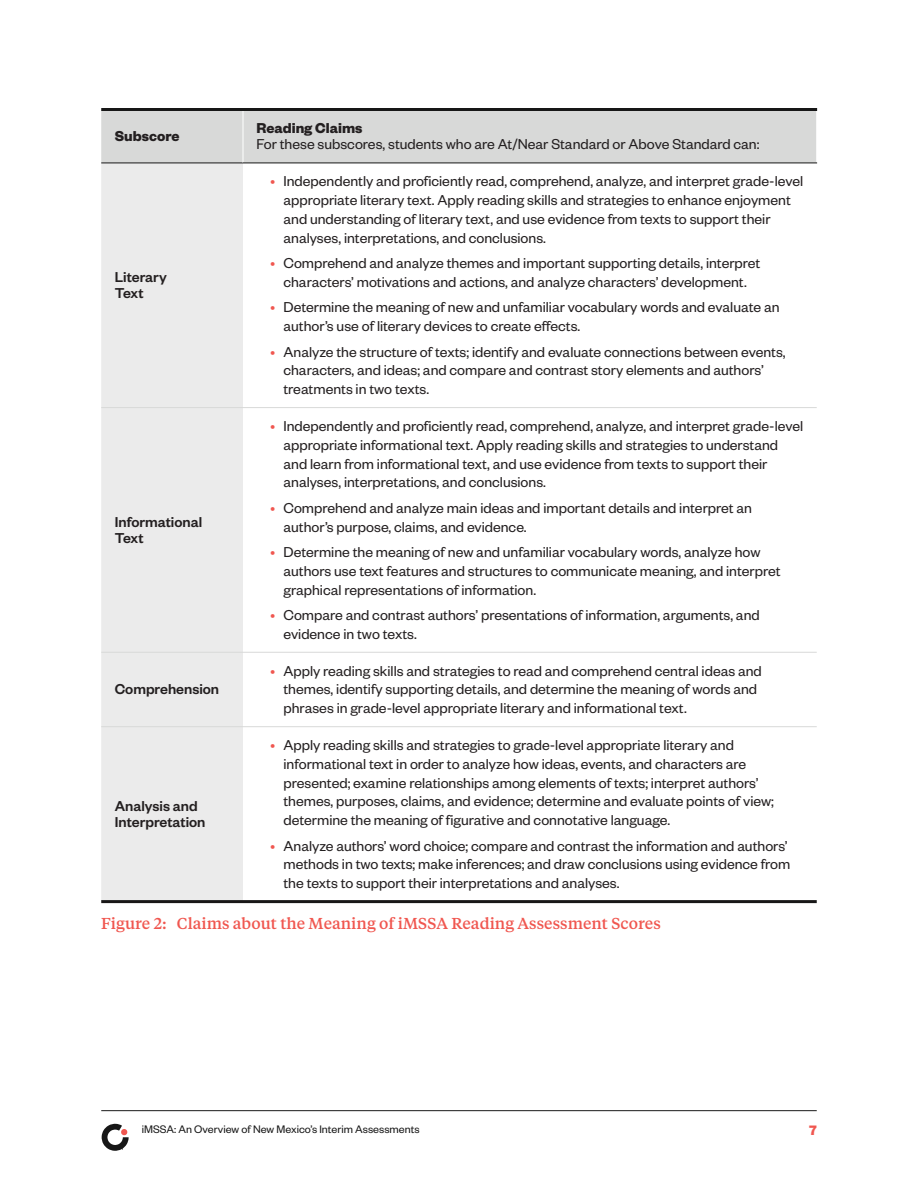
<style>
.page{position:relative;width:918px;height:1188px;background:#fff}
.page>*{position:absolute;margin:0;border:0;box-sizing:border-box;transform-origin:0 0}
.Table_body{font:15.75px/18.8px "Founders Grotesk";color:#231f20}
.Table_H_column_1{font:500 15.75px/16.5px "Founders Grotesk";color:#231f20}
.t1{font:500 15.75px "Tiempos Text";color:#f05750}
.Table_H_row_1{font:700 15.75px "Founders Grotesk";color:#231f20}
.t2{font:700 15px "Founders Grotesk";color:#f05750}
.t3{font:12px "Founders Grotesk";color:#171717}
.s1{color:#f05750}
</style>
<div class="page">
<div style="left:101px;top:111px;width:715px;height:52px;background:#d8d9d8"></div>
<div style="left:101px;top:164px;width:142px;height:736px;background:#ebebeb"></div>
<hr style="left:101px;top:407px;width:142px;height:1px;background:#d8d9d8">
<hr style="left:101px;top:652px;width:142px;height:1px;background:#d8d9d8">
<hr style="left:101px;top:726px;width:142px;height:1px;background:#d8d9d8">
<hr style="left:101px;top:163px;width:142px;height:1px;background:#171717">
<hr style="left:243px;top:108px;width:574px;height:3px;background:#171717">
<hr style="left:243px;top:111px;width:1px;height:52px;background:#fff">
<hr style="left:243px;top:163px;width:574px;height:1px;background:#171717">
<hr style="left:243px;top:407px;width:574px;height:1px;background:#d8d9d8">
<hr style="left:243px;top:652px;width:574px;height:1px;background:#d8d9d8">
<hr style="left:243px;top:726px;width:574px;height:1px;background:#d8d9d8">
<hr style="left:101px;top:900px;width:142px;height:3px;background:#181717">
<hr style="left:243px;top:900px;width:574px;height:3px;background:#181717">
<hr style="left:101px;top:108px;width:142px;height:3px;background:#171717">
<svg style="left:102px;top:1124px;width:27px;height:27px"></svg>
<hr style="left:101px;top:1110px;width:716px;height:1px;background:#1a1a1a">
<p class="Table_H_row_1" style="left:115px;top:126px;width:66px">Subscore</p>
<p class="Table_H_column_1" style="left:115px;top:268px;width:54px">Literary<br>Text</p>
<p class="Table_H_column_1" style="left:115px;top:513px;width:89px">Informational<br>Text</p>
<p class="Table_H_column_1" style="left:115px;top:680px;width:106px">Comprehension</p>
<p class="Table_H_column_1" style="left:115px;top:797px;width:84px">Analysis and</p>
<p class="Table_H_column_1" style="left:115px;top:813px;width:92px">Interpretation</p>
<p class="Table_H_row_1" style="left:256px;top:118px;width:107px">Reading Claims</p>
<p class="Table_body" style="left:256px;top:134px;width:505px">For these subscores, students who are At/Near Standard or Above Standard can:</p>
<p class="Table_body" style="left:284px;top:171px;width:521px;text-indent:-14px"><span class="s1">•</span> Independently and proficiently read, comprehend, analyze, and interpret grade-level appropriate literary text. Apply reading skills and strategies to enhance enjoyment and understanding of literary text, and use evidence from texts to support their analyses, interpretations, and conclusions.</p>
<p class="Table_body" style="left:270px;top:253px;width:492px;text-align:center"><span class="s1">•</span> Comprehend and analyze themes and important supporting details, interpret characters’ motivations and actions, and analyze characters’ development.</p>
<p class="Table_body" style="left:284px;top:297px;width:498px;text-indent:-14px"><span class="s1">•</span> Determine the meaning of new and unfamiliar vocabulary words and evaluate an author’s use of literary devices to create effects.</p>
<p class="Table_body" style="left:284px;top:341px;width:504px;text-indent:-14px"><span class="s1">•</span> Analyze the structure of texts; identify and evaluate connections between events, characters, and ideas; and compare and contrast story elements and authors’ treatments in two texts.</p>
<p class="Table_body" style="left:284px;top:416px;width:521px;text-indent:-14px"><span class="s1">•</span> Independently and proficiently read, comprehend, analyze, and interpret grade-level appropriate informational text. Apply reading skills and strategies to understand and learn from informational text, and use evidence from texts to support their analyses, interpretations, and conclusions.</p>
<p class="Table_body" style="left:284px;top:498px;width:470px;text-indent:-14px"><span class="s1">•</span> Comprehend and analyze main ideas and important details and interpret an author’s purpose, claims, and evidence.</p>
<p class="Table_body" style="left:284px;top:542px;width:499px;text-indent:-14px"><span class="s1">•</span> Determine the meaning of new and unfamiliar vocabulary words, analyze how authors use text features and structures to communicate meaning, and interpret graphical representations of information.</p>
<p class="Table_body" style="left:284px;top:605px;width:478px;text-indent:-14px"><span class="s1">•</span> Compare and contrast authors’ presentations of information, arguments, and evidence in two texts.</p>
<p class="Table_body" style="left:284px;top:661px;width:480px;text-indent:-14px"><span class="s1">•</span> Apply reading skills and strategies to read and comprehend central ideas and themes, identify supporting details, and determine the meaning of words and phrases in grade-level appropriate literary and informational text.</p>
<p class="Table_body" style="left:284px;top:735px;width:492px;text-indent:-14px"><span class="s1">•</span> Apply reading skills and strategies to grade-level appropriate literary and informational text in order to analyze how ideas, events, and characters are presented; examine relationships among elements of texts; interpret authors’ themes, purposes, claims, and evidence; determine and evaluate points of view; determine the meaning of figurative and connotative language.</p>
<p class="Table_body" style="left:284px;top:835px;width:508px;text-indent:-14px"><span class="s1">•</span> Analyze authors’ word choice; compare and contrast the information and authors’ methods in two texts; make inferences; and draw conclusions using evidence from the texts to support their interpretations and analyses.</p>
<p class="t1" style="left:101px;top:913px;width:561px">Figure 2: Claims about the Meaning of iMSSA Reading Assessment Scores</p>
<p class="t3" style="left:142px;top:1122px;width:279px">iMSSA: An Overview of New Mexico’s Interim Assessments</p>
<p class="t2" style="left:809px;top:1120px;width:9px">7</p>
</div>
